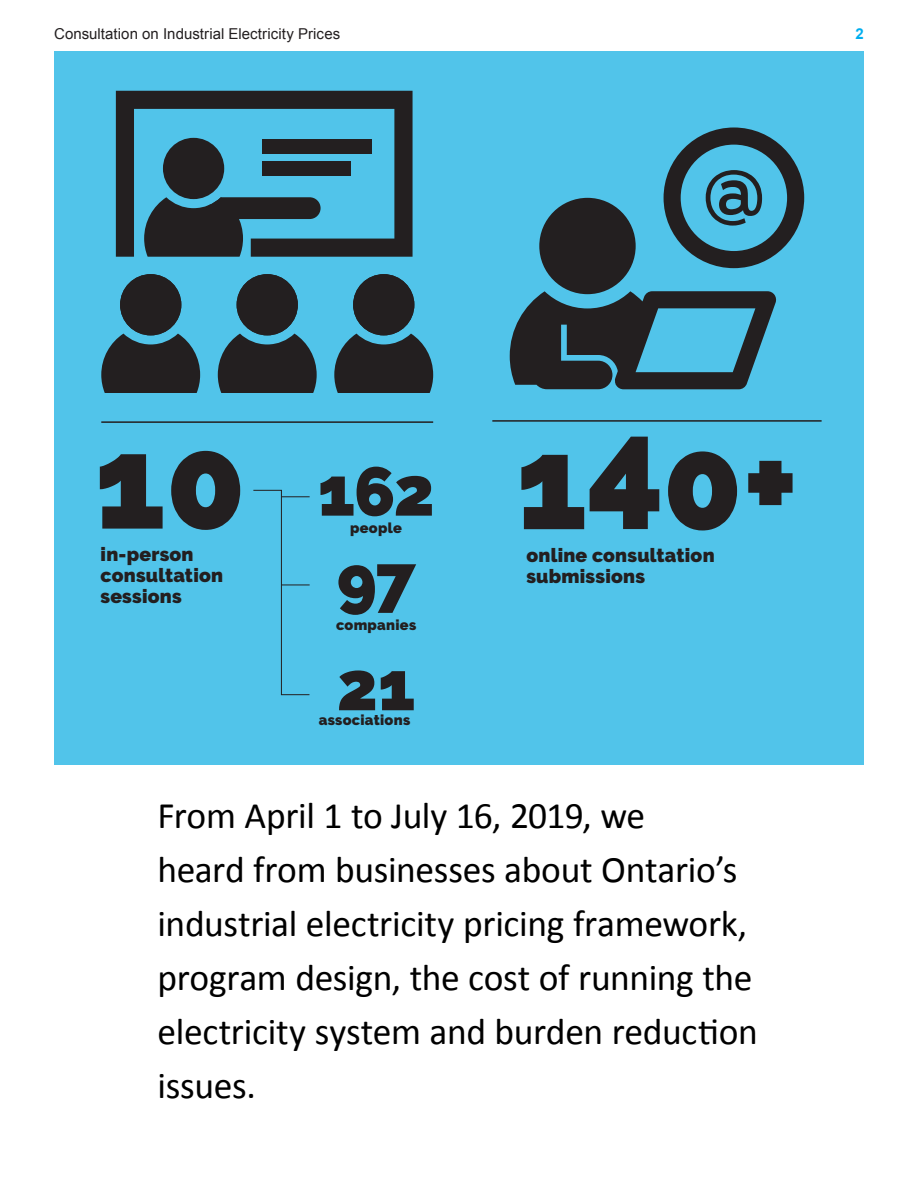
<style>
.page{position:relative;width:918px;height:1188px;background:#fff}
.page>*{position:absolute;margin:0;border:0;box-sizing:border-box;transform-origin:0 0}
.t1{font:900 130.2px "Raleway";color:#231f20}
.t2{font:900 68.4px "Raleway";letter-spacing:-.02em;color:#231f20}
.Introduction{font:37.5px/54px "Calibri";letter-spacing:-.01em;color:#000}
.t3{font:900 19.2px "Raleway";letter-spacing:.01em;color:#231f20}
.t4{font:15px "Arial";letter-spacing:.005em;color:#231f20}
.t5{font:700 15px "Arial";color:#00aeef}
.t6{font:900 14.55px "Raleway";letter-spacing:.02em;color:#231f20}
</style>
<div class="page">
<div style="left:54px;top:51px;width:810px;height:714px;background:#51c4ea"></div>
<hr style="left:492px;top:420px;width:330px;height:2px;background:#231f20">
<div style="left:539px;top:198px;width:97px;height:96px;background:#231f20;border-radius:50%"></div>
<svg style="left:510px;top:291px;width:267px;height:98px"></svg>
<svg style="left:664px;top:127px;width:140px;height:141px"></svg>
<div style="left:120px;top:274px;width:61px;height:61px;background:#231f20;border-radius:50%"></div>
<svg style="left:101px;top:334px;width:99px;height:59px;background:#2a3940"></svg>
<div style="left:237px;top:274px;width:61px;height:61px;background:#231f20;border-radius:50%"></div>
<svg style="left:218px;top:334px;width:99px;height:59px;background:#2a3940"></svg>
<div style="left:353px;top:274px;width:61px;height:61px;background:#231f20;border-radius:50%"></div>
<svg style="left:334px;top:334px;width:99px;height:59px;background:#2a3940"></svg>
<svg style="left:116px;top:91px;width:297px;height:166px"></svg>
<div style="left:262px;top:140px;width:110px;height:14px;background:#231f20"></div>
<div style="left:262px;top:161px;width:88px;height:15px;background:#231f20"></div>
<hr style="left:101px;top:421px;width:332px;height:2px;background:#231f20">
<svg style="left:253px;top:490px;width:57px;height:205px"></svg>
<p class="t4" style="left:54px;top:24px;width:288px">Consultation on Industrial Electricity Prices</p>
<p class="t5" style="left:856px;top:24px;width:10px">2</p>
<p class="t1" style="left:94px;top:407px;width:153px">10</p>
<p class="t3" style="left:101px;top:543px;width:94px">in-person</p>
<p class="t3" style="left:101px;top:564px;width:124px">consultation</p>
<p class="t3" style="left:101px;top:585px;width:83px">sessions</p>
<p class="t2" style="left:318px;top:452px;width:118px">162</p>
<p class="t6" style="left:350px;top:520px;width:53px">people</p>
<p class="t2" style="left:337px;top:541px;width:81px">97</p>
<p class="t6" style="left:336px;top:616px;width:82px">companies</p>
<p class="t2" style="left:337px;top:647px;width:80px">21</p>
<p class="t6" style="left:319px;top:711px;width:93px">associations</p>
<p class="t1" style="left:516px;top:408px;width:284px">140+</p>
<p class="t3" style="left:526px;top:544px;width:190px">online consultation</p>
<p class="t3" style="left:526px;top:565px;width:120px">submissions</p>
<p class="Introduction" style="left:158px;top:788px;width:602px">From April 1 to July 16, 2019, we<br>heard from businesses about Ontario’s industrial electricity pricing framework, program design, the cost of running the electricity system and burden reduction issues.</p>
</div>
